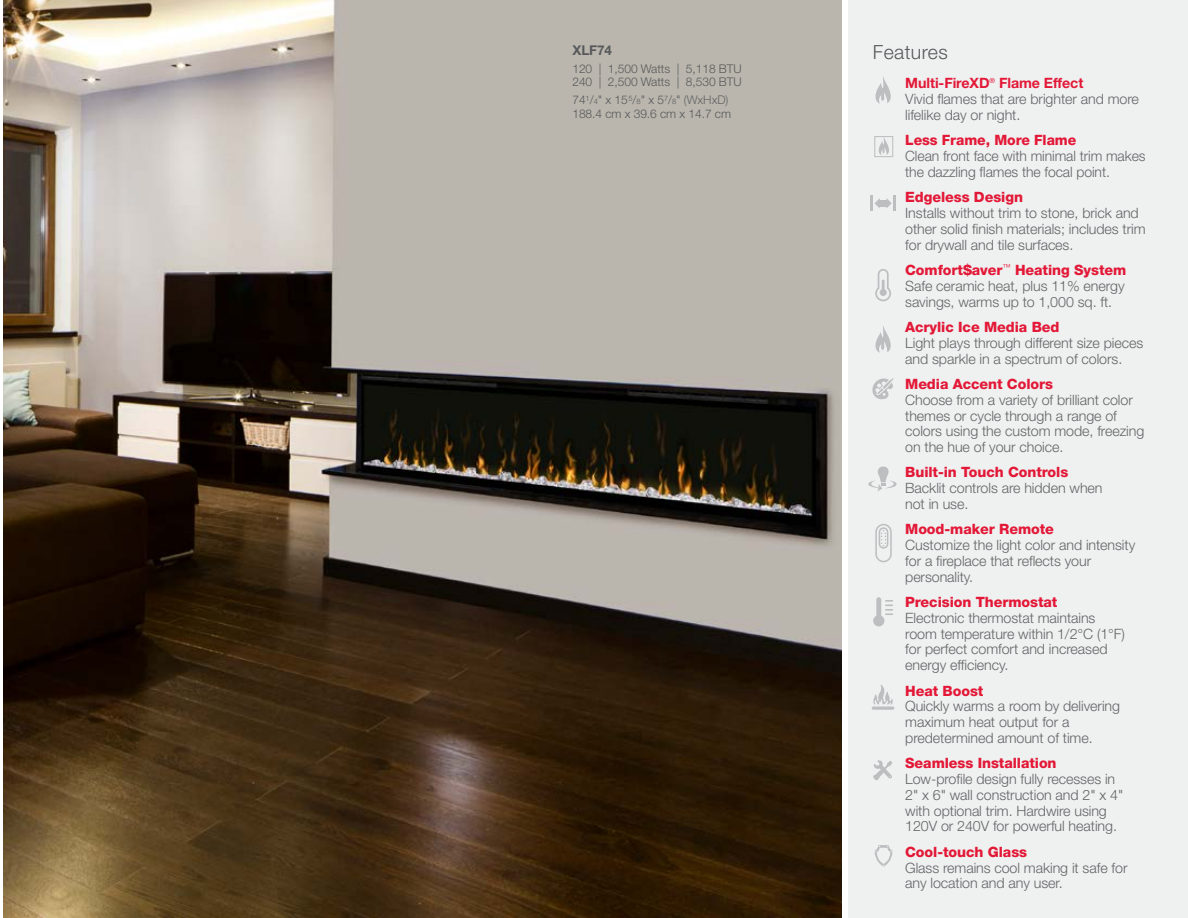
<style>
.page{position:relative;width:1188px;height:918px;background:#fff}
.page>*{position:absolute;margin:0;border:0;box-sizing:border-box;transform-origin:0 0}
.t1{font:300 19.5px "Helvetica Neue LT Std";letter-spacing:.02em;color:#58595b}
.t2{font:300 14.25px/15.8px "Helvetica Neue LT Std";letter-spacing:-.005em;color:#636466}
.t3{font:800 14.25px "Helvetica Neue LT Std";letter-spacing:-.005em;color:#e31837}
.t4{font:700 13.5px "Helvetica Neue LT Std";letter-spacing:-.005em;color:#58595b}
.t5{font:300 12px/13.5px "Helvetica Neue LT Std";letter-spacing:-.005em;color:#58595b}
.s1{font-size:7.5px}
.s2{color:#636466}
.s3{font-weight:700;color:#e31837}
.s4{font-weight:800;color:#e31837}
</style>
<div class="page">
<div style="left:849px;top:0;width:339px;height:918px;background:#eff0f0"></div>
<img style="left:4px;top:0;width:837px;height:918px">
<svg style="left:872px;top:685px;width:22px;height:25px"></svg>
<svg style="left:875px;top:269px;width:16px;height:32px"></svg>
<svg style="left:876px;top:77px;width:15px;height:27px"></svg>
<svg style="left:876px;top:326px;width:15px;height:27px"></svg>
<svg style="left:872px;top:378px;width:22px;height:21px"></svg>
<svg style="left:868px;top:467px;width:29px;height:24px"></svg>
<div style="left:878px;top:200px;width:9px;height:6px;background:#bcbec0"></div>
<svg style="left:887px;top:195px;width:9px;height:16px"></svg>
<svg style="left:870px;top:195px;width:10px;height:16px"></svg>
<svg style="left:873px;top:760px;width:20px;height:20px"></svg>
<svg style="left:875px;top:845px;width:17px;height:22px"></svg>
<div style="left:874px;top:136px;width:19px;height:21px;border:1px solid #bcbec0"></div>
<svg style="left:879px;top:136px;width:10px;height:19px"></svg>
<svg style="left:875px;top:524px;width:17px;height:38px"></svg>
<svg style="left:873px;top:597px;width:20px;height:29px"></svg>
<p class="t4" style="left:572px;top:42px;width:41px">XLF74</p>
<p class="t5" style="left:572px;top:62px;width:171px">120 | 1,500 Watts | 5,118 BTU<br>240 | 2,500 Watts | 8,530 BTU</p>
<p class="t5" style="left:572px;top:93px;width:160px">74<sup>1</sup>/<span class="s1">4</span>" x 15<sup>5</sup>/<span class="s1">8</span>" x 5<sup>7</sup>/<span class="s1">8</span>" <span class="s2">(WxHxD)<br></span>188.4 cm x 39.6 cm x 14.7 cm</p>
<h1 class="t1" style="left:873px;top:40px;width:76px">Features</h1>
<p class="t2" style="left:905px;top:75px;width:235px"><span class="s3">Multi-FireXD</span><sup>®</sup> <span class="s3">Flame Effect<br></span>Vivid flames that are brighter and more lifelike day or night.</p>
<p class="t3" style="left:905px;top:132px;width:173px">Less Frame, More Flame</p>
<p class="t2" style="left:905px;top:148px;width:242px">Clean front face with minimal trim makes the dazzling flames the focal point.</p>
<p class="t3" style="left:905px;top:189px;width:119px">Edgeless Design</p>
<p class="t2" style="left:905px;top:205px;width:242px">Installs without trim to stone, brick and other solid finish materials; includes trim for drywall and tile surfaces.</p>
<p class="t2" style="left:905px;top:262px;width:223px"><span class="s4">Comfort$aver</span><sup>™</sup> <span class="s4">Heating System<br></span>Safe ceramic heat, plus 11% energy savings, warms up to 1,000 sq. ft.</p>
<p class="t3" style="left:905px;top:319px;width:156px">Acrylic Ice Media Bed</p>
<p class="t2" style="left:905px;top:335px;width:240px">Light plays through different size pieces and sparkle in a spectrum of colors.</p>
<p class="t3" style="left:905px;top:375px;width:149px">Media Accent Colors</p>
<p class="t2" style="left:905px;top:392px;width:241px">Choose from a variety of brilliant color themes or cycle through a range of colors using the custom mode, freezing on the hue of your choice.</p>
<p class="t3" style="left:905px;top:464px;width:165px">Built-in Touch Controls</p>
<p class="t2" style="left:905px;top:480px;width:199px">Backlit controls are hidden when not in use.</p>
<p class="t3" style="left:905px;top:521px;width:150px">Mood-maker Remote</p>
<p class="t2" style="left:905px;top:537px;width:232px">Customize the light color and intensity for a fireplace that reflects your personality.</p>
<p class="t3" style="left:905px;top:594px;width:154px">Precision Thermostat</p>
<p class="t2" style="left:905px;top:610px;width:221px">Electronic thermostat maintains room temperature within 1/2°C (1°F) for perfect comfort and increased energy efficiency.</p>
<p class="t3" style="left:905px;top:682px;width:80px">Heat Boost</p>
<p class="t2" style="left:905px;top:698px;width:216px">Quickly warms a room by delivering maximum heat output for a predetermined amount of time.</p>
<p class="t3" style="left:905px;top:755px;width:153px">Seamless Installation</p>
<p class="t2" style="left:905px;top:771px;width:220px">Low-profile design fully recesses in 2" x 6" wall construction and 2" x 4" with optional trim. Hardwire using 120V or 240V for powerful heating.</p>
<p class="t3" style="left:905px;top:843px;width:123px">Cool-touch Glass</p>
<p class="t2" style="left:905px;top:859px;width:224px">Glass remains cool making it safe for any location and any user.</p>
</div>
